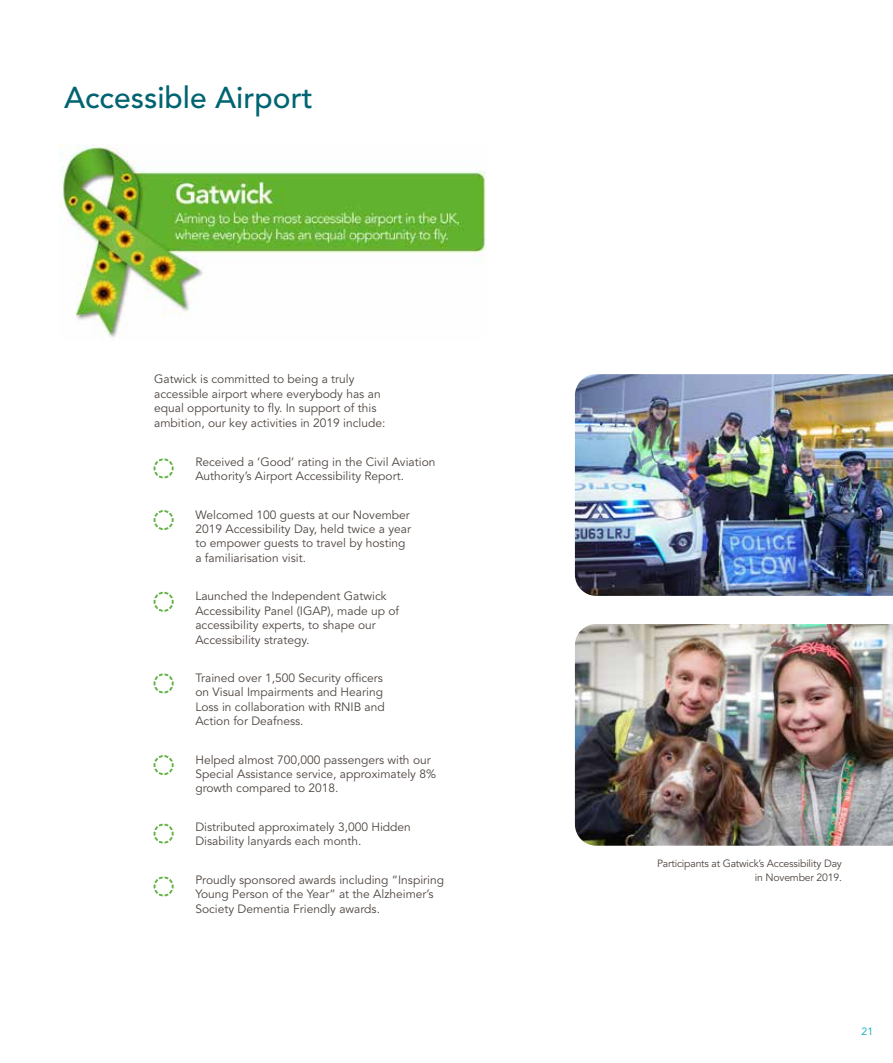
<style>
.page{position:relative;width:893px;height:1063px;background:#fff}
.page>*{position:absolute;margin:0;border:0;box-sizing:border-box;transform-origin:0 0}
.t1{font:500 30px "Avenir";color:#006472}
.t2{font:12px/14.4px "Avenir";color:#4e4540}
.t3{font:10.5px/14.4px "Avenir";letter-spacing:-.02em;color:#4e4540;text-align:right}
.t4{font:10.5px "Avenir";color:#00a9b7}
</style>
<div class="page">
<img style="left:60px;top:145px;width:426px;height:193px">
<img style="left:575px;top:374px;width:318px;height:222px">
<img style="left:575px;top:624px;width:318px;height:222px">
<svg style="left:153px;top:458px;width:21px;height:21px"></svg>
<svg style="left:153px;top:510px;width:21px;height:20px"></svg>
<svg style="left:153px;top:591px;width:21px;height:21px"></svg>
<svg style="left:153px;top:673px;width:21px;height:21px"></svg>
<svg style="left:153px;top:755px;width:21px;height:21px"></svg>
<svg style="left:153px;top:823px;width:21px;height:21px"></svg>
<svg style="left:153px;top:876px;width:21px;height:21px"></svg>
<h1 class="t1" style="left:64px;top:80px;width:250px">Accessible Airport</h1>
<p class="t2" style="left:154px;top:372px;width:233px">Gatwick is committed to being a truly accessible airport where everybody has an equal opportunity to fly. In support of this ambition, our key activities in 2019 include:</p>
<p class="t2" style="left:195px;top:455px;width:242px">Received a ‘Good’ rating in the Civil Aviation<br>Authority’s Airport Accessibility Report.</p>
<p class="t2" style="left:195px;top:508px;width:217px">Welcomed 100 guests at our November 2019 Accessibility Day, held twice a year to empower guests to travel by hosting a familiarisation visit.</p>
<p class="t2" style="left:195px;top:589px;width:205px">Launched the Independent Gatwick Accessibility Panel (IGAP), made up of accessibility experts, to shape our Accessibility strategy.</p>
<p class="t2" style="left:195px;top:671px;width:191px">Trained over 1,500 Security officers on Visual Impairments and Hearing<br>Loss in collaboration with RNIB and<br>Action for Deafness.</p>
<p class="t2" style="left:195px;top:753px;width:242px">Helped almost 700,000 passengers with our<br>Special Assistance service, approximately 8% growth compared to 2018.</p>
<p class="t2" style="left:195px;top:820px;width:217px">Distributed approximately 3,000 Hidden<br>Disability lanyards each month.</p>
<p class="t2" style="left:195px;top:873px;width:250px">Proudly sponsored awards including “Inspiring<br>Young Person of the Year” at the Alzheimer’s<br>Society Dementia Friendly awards.</p>
<p class="t3" style="left:657px;top:856px;width:186px">Participants at Gatwick’s Accessibility Day in November 2019.</p>
<p class="t4" style="left:862px;top:1025px;width:13px">21</p>
</div>
